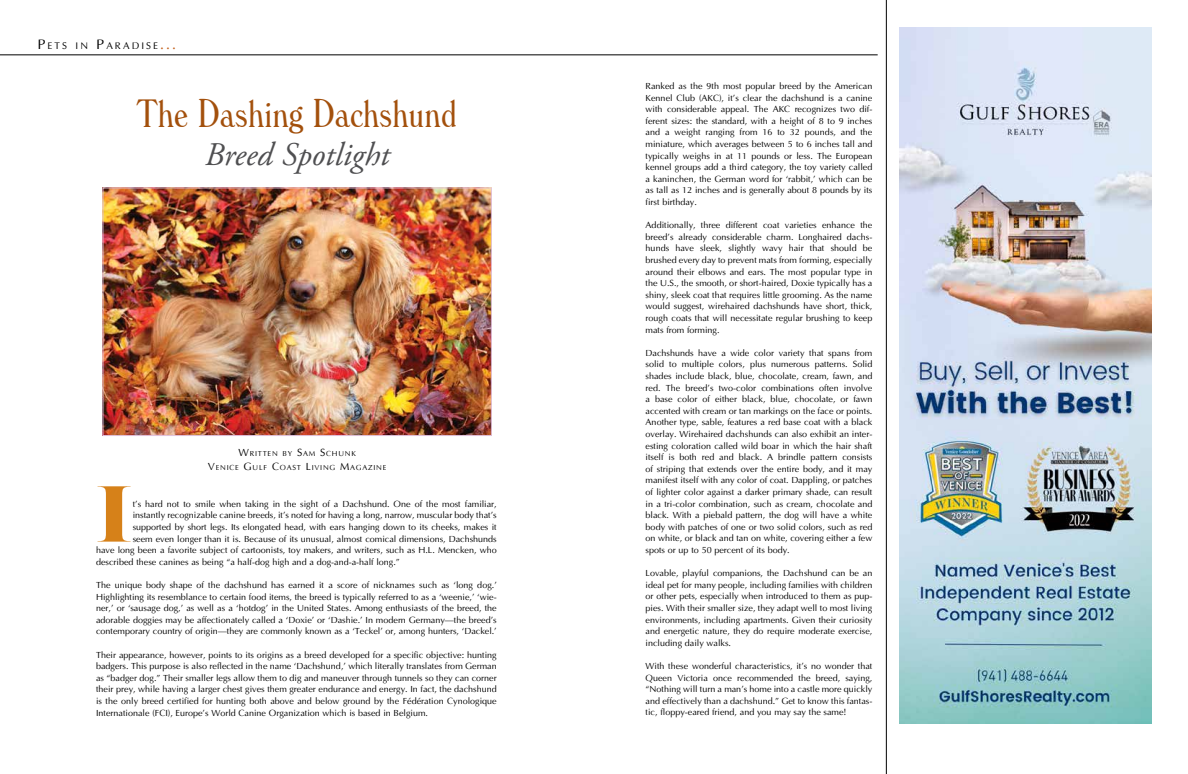
<style>
.page{position:relative;width:1188px;height:774px;background:#fff}
.page>*{position:absolute;margin:0;border:0;box-sizing:border-box;transform-origin:0 0}
.t1{font:70.6px "Pistilli";color:#d68119}
.t2{font:300 condensed 38.4px "Windsor BT";color:#a3500c}
.t3{font:italic 33px "Adobe Garamond Pro";color:#4f4f51}
.t4{font:9.8px "Ottawa Plain";letter-spacing:.215em;color:#000}
.t5{font:9px/11.6px "Ottawa Plain";color:#000;text-align:justify}
.t6{font:7.3px/13.5px "Ottawa Plain";letter-spacing:.105em;color:#000;text-align:center}
.s1{font-size:14px}
.s2{font-size:14px;color:#c35e18}
.s3{font-size:10.5px}
</style>
<div class="page">
<img style="left:899px;top:28px;width:253px;height:696px">
<hr style="left:0;top:55px;width:878px;height:1px;background:#000">
<img style="left:105px;top:190px;width:385px;height:244px">
<div style="left:103px;top:188px;width:389px;height:248px;border:1px solid #e1c3de"></div>
<hr style="left:886px;top:0;width:1px;height:774px;background:#000">
<p class="t4" style="left:38px;top:40px;width:140px"><span class="s1">P</span>ETS IN <span class="s1">P</span>ARADISE<span class="s2">...</span></p>
<h2 class="t2" style="left:137px;top:89px;width:322px">The Dashing Dachshund</h2>
<h3 class="t3" style="left:205px;top:135px;width:186px">Breed Spotlight</h3>
<p class="t6" style="left:208px;top:447px;width:180px"><span class="s3">W</span>RITTEN BY <span class="s3">S</span>AM <span class="s3">S</span>CHUNK<br><span class="s3">V</span>ENICE <span class="s3">G</span>ULF <span class="s3">C</span>OAST <span class="s3">L</span> IVING <span class="s3">M</span>AGAZINE</p>
<h1 class="t1" style="left:96px;top:469px;width:37px">I</h1>
<p class="t5" style="left:133px;top:498px;width:366px">t’s hard not to smile when taking in the sight of a Dachshund. One of the most familiar,</p>
<p class="t5" style="left:133px;top:510px;width:366px">instantly recognizable canine breeds, it’s noted for having a long, narrow, muscular body that’s</p>
<p class="t5" style="left:133px;top:521px;width:366px">supported by short legs. Its elongated head, with ears hanging down to its cheeks, makes it</p>
<p class="t5" style="left:133px;top:533px;width:366px">seem even longer than it is. Because of its unusual, almost comical dimensions, Dachshunds</p>
<p class="t5" style="left:96px;top:544px;width:402px">have long been a favorite subject of cartoonists, toy makers, and writers, such as H.L. Mencken, who</p>
<p class="t5" style="left:96px;top:556px;width:305px">described these canines as being “a half-dog high and a dog-and-a-half long.”</p>
<p class="t5" style="left:96px;top:579px;width:402px">The unique body shape of the dachshund has earned it a score of nicknames such as ‘long dog.’ Highlighting its resemblance to certain food items, the breed is typically referred to as a ‘weenie,’ ‘wie&shy;ner,’ or ‘sausage dog,’ as well as a ‘hotdog’ in the United States. Among enthusiasts of the breed, the adorable doggies may be affectionately called a ‘Doxie’ or ‘Dashie.’ In modern Germany—the breed’s contemporary country of origin—they are commonly known as a ‘Teckel’ or, among hunters, ‘Dackel.’</p>
<p class="t5" style="left:96px;top:649px;width:402px">Their appearance, however, points to its origins as a breed developed for a specific objective: hunting badgers. This purpose is also reflected in the name ‘Dachshund,’ which literally translates from German as “badger dog.” Their smaller legs allow them to dig and maneuver through tunnels so they can corner their prey, while having a larger chest gives them greater endurance and energy. In fact, the dachshund is the only breed certified for hunting both above and below ground by the Fédération Cynologique Internationale (FCI), Europe’s World Canine Organization which is based in Belgium.</p>
<p class="t5" style="left:646px;top:80px;width:228px">Ranked as the 9th most popular breed by the American Kennel Club (AKC), it’s clear the dachshund is a canine with considerable appeal. The AKC recognizes two dif&shy;ferent sizes: the standard, with a height of 8 to 9 inches and a weight ranging from 16 to 32 pounds, and the miniature, which averages between 5 to 6 inches tall and typically weighs in at 11 pounds or less. The European kennel groups add a third category, the toy variety called a kaninchen, the German word for ‘rabbit,’ which can be as tall as 12 inches and is generally about 8 pounds by its first birthday.</p>
<p class="t5" style="left:646px;top:219px;width:228px">Additionally, three different coat varieties enhance the breed’s already considerable charm. Longhaired dachs&shy;hunds have sleek, slightly wavy hair that should be brushed every day to prevent mats from forming, especially around their elbows and ears. The most popular type in the U.S., the smooth, or short-haired, Doxie typically has a shiny, sleek coat that requires little grooming. As the name would suggest, wirehaired dachshunds have short, thick, rough coats that will necessitate regular brushing to keep mats from forming.</p>
<p class="t5" style="left:646px;top:347px;width:228px">Dachshunds have a wide color variety that spans from solid to multiple colors, plus numerous patterns. Solid shades include black, blue, chocolate, cream, fawn, and red. The breed’s two-color combinations often involve a base color of either black, blue, chocolate, or fawn accented with cream or tan markings on the face or points.<br>Another type, sable, features a red base coat with a black overlay. Wirehaired dachshunds can also exhibit an inter&shy;esting coloration called wild boar in which the hair shaft itself is both red and black. A brindle pattern consists of striping that extends over the entire body, and it may manifest itself with any color of coat. Dappling, or patches of lighter color against a darker primary shade, can result in a tri-color combination, such as cream, chocolate and black. With a piebald pattern, the dog will have a white body with patches of one or two solid colors, such as red on white, or black and tan on white, covering either a few spots or up to 50 percent of its body.</p>
<p class="t5" style="left:646px;top:567px;width:228px">Lovable, playful companions, the Dachshund can be an ideal pet for many people, including families with children or other pets, especially when introduced to them as pup&shy;pies. With their smaller size, they adapt well to most living environments, including apartments. Given their curiosity and energetic nature, they do require moderate exercise, including daily walks.</p>
<p class="t5" style="left:646px;top:660px;width:228px">With these wonderful characteristics, it’s no wonder that Queen Victoria once recommended the breed, saying, “Nothing will turn a man’s home into a castle more quickly and effectively than a dachshund.” Get to know this fantas&shy;tic, floppy-eared friend, and you may say the same!</p>
</div>
